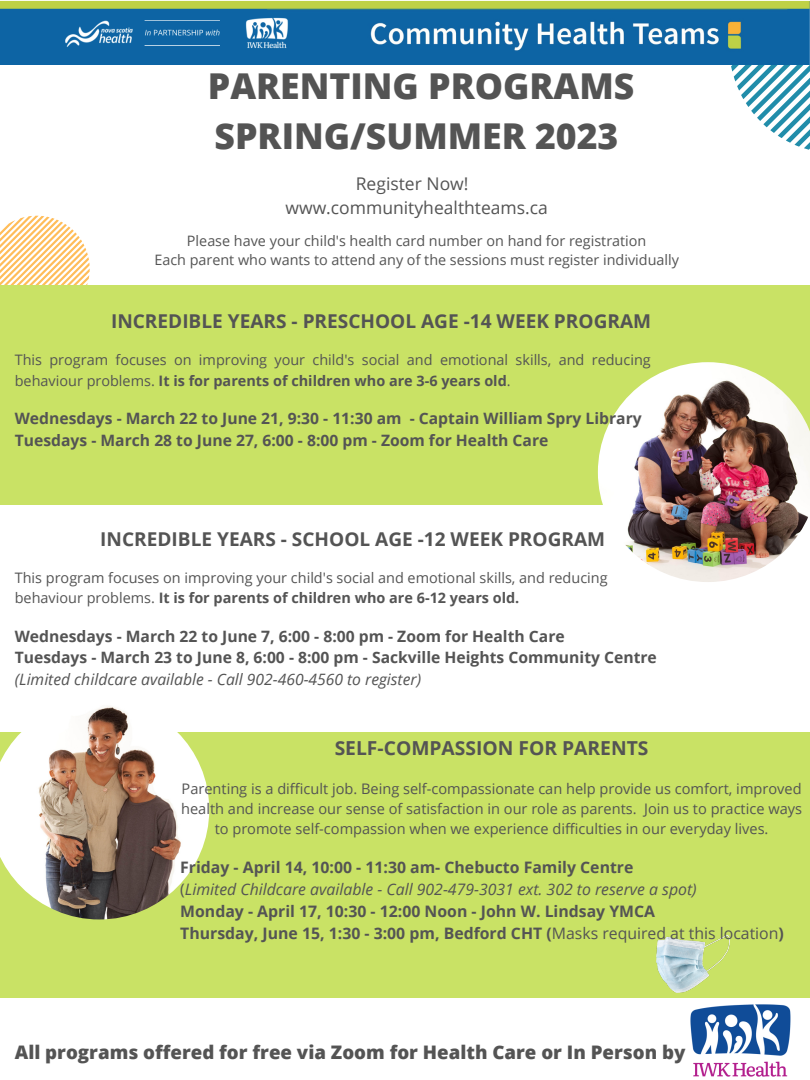
<style>
.page{position:relative;width:810px;height:1080px;background:#fff}
.page>*{position:absolute;margin:0;border:0;box-sizing:border-box;transform-origin:0 0}
.t1{font:800 35.62px/49.7px "Open Sans";color:#545454}
.t2{font:700 19.25px "Open Sans";color:#545454}
.t3{font:700 19.06px "Open Sans";color:#545454}
.t4{font:800 18.69px "Open Sans";color:#545454}
.t5{font:17.5px/24.4px "Open Sans";color:#545454;text-align:center}
.t6{font:700 15.81px/22px "Open Sans";color:#545454}
.t7{font:700 15.69px/21.6px "Open Sans";color:#545454}
.t8{font:italic 15.69px "Open Sans";color:#545454}
.t9{font:14.56px/20.1px "Open Sans";color:#545454;text-align:center}
.t10{font:14.44px/20.1px "Open Sans";color:#545454}
.t11{font:14.38px/19.7px "Open Sans";color:#545454;text-align:center}
.s1{font-weight:700}
.s2{font-weight:400}
.s3{font-weight:400;font-style:italic}
</style>
<div class="page">
<svg style="left:731px;top:65px;width:79px;height:85px"></svg>
<img style="left:691px;top:1004px;width:100px;height:72px">
<div style="left:0;top:732px;width:810px;height:265px;background:#c9e265"></div>
<svg style="left:0;top:216px;width:90px;height:70px"></svg>
<div style="left:0;top:286px;width:810px;height:219px;background:#c9e265"></div>
<img style="left:598px;top:362px;width:212px;height:220px">
<img style="left:0;top:706px;width:209px;height:213px">
<img style="left:0;top:0;width:810px;height:65px">
<img style="left:657px;top:936px;width:72px;height:57px">
<h1 class="t1" style="left:208px;top:61px;width:428px">PARENTING PROGRAMS<br>SPRING/SUMMER 2023</h1>
<p class="t5" style="left:285px;top:171px;width:264px">Register Now! www.communityhealthteams.ca</p>
<p class="t11" style="left:154px;top:230px;width:526px">Please have your child's health card number on hand for registration<br>Each parent who wants to attend any of the sessions must register individually</p>
<h3 class="t3" style="left:111px;top:308px;width:542px">INCREDIBLE YEARS - PRESCHOOL AGE -14 WEEK PROGRAM</h3>
<p class="t10" style="left:15px;top:350px;width:637px">This program focuses on improving your child's social and emotional skills, and reducing behaviour problems. <span class="s1">It is for parents of children who are 3-6 years old</span>.</p>
<p class="t7" style="left:15px;top:407px;width:628px">Wednesdays - March 22 to June 21, 9:30 - 11:30 am - Captain William Spry Library<br>Tuesdays - March 28 to June 27, 6:00 - 8:00 pm - Zoom for Health Care</p>
<h3 class="t3" style="left:100px;top:525px;width:506px">INCREDIBLE YEARS - SCHOOL AGE -12 WEEK PROGRAM</h3>
<p class="t10" style="left:15px;top:567px;width:594px">This program focuses on improving your child's social and emotional skills, and reducing behaviour problems. <span class="s1">It is for parents of children who are 6-12 years old.</span></p>
<p class="t7" style="left:15px;top:625px;width:644px">Wednesdays - March 22 to June 7, 6:00 - 8:00 pm - Zoom for Health Care<br>Tuesdays - March 23 to June 8, 6:00 - 8:00 pm - Sackville Heights Community Centre</p>
<p class="t8" style="left:15px;top:668px;width:408px">(Limited childcare available - Call 902-460-4560 to register)</p>
<h2 class="t2" style="left:335px;top:735px;width:315px">SELF-COMPASSION FOR PARENTS</h2>
<p class="t9" style="left:181px;top:778px;width:622px">Parenting is a difficult job. Being self-compassionate can help provide us comfort, improved health and increase our sense of satisfaction in our role as parents. Join us to practice ways to promote self-compassion when we experience difficulties in our everyday lives.</p>
<p class="t6" style="left:180px;top:856px;width:605px">Friday - April 14, 10:00 - 11:30 am- Chebucto Family Centre<br><span class="s2">(</span><span class="s3">Limited Childcare available - Call 902-479-3031 ext. 302 to reserve a spot)<br></span>Monday - April 17, 10:30 - 12:00 Noon - John W. Lindsay YMCA<br>Thursday, June 15, 1:30 - 3:00 pm, Bedford CHT (<span class="s2">Masks required at this location</span>)</p>
<p class="t4" style="left:15px;top:1039px;width:672px">All programs offered for free via Zoom for Health Care or In Person by</p>
</div>
